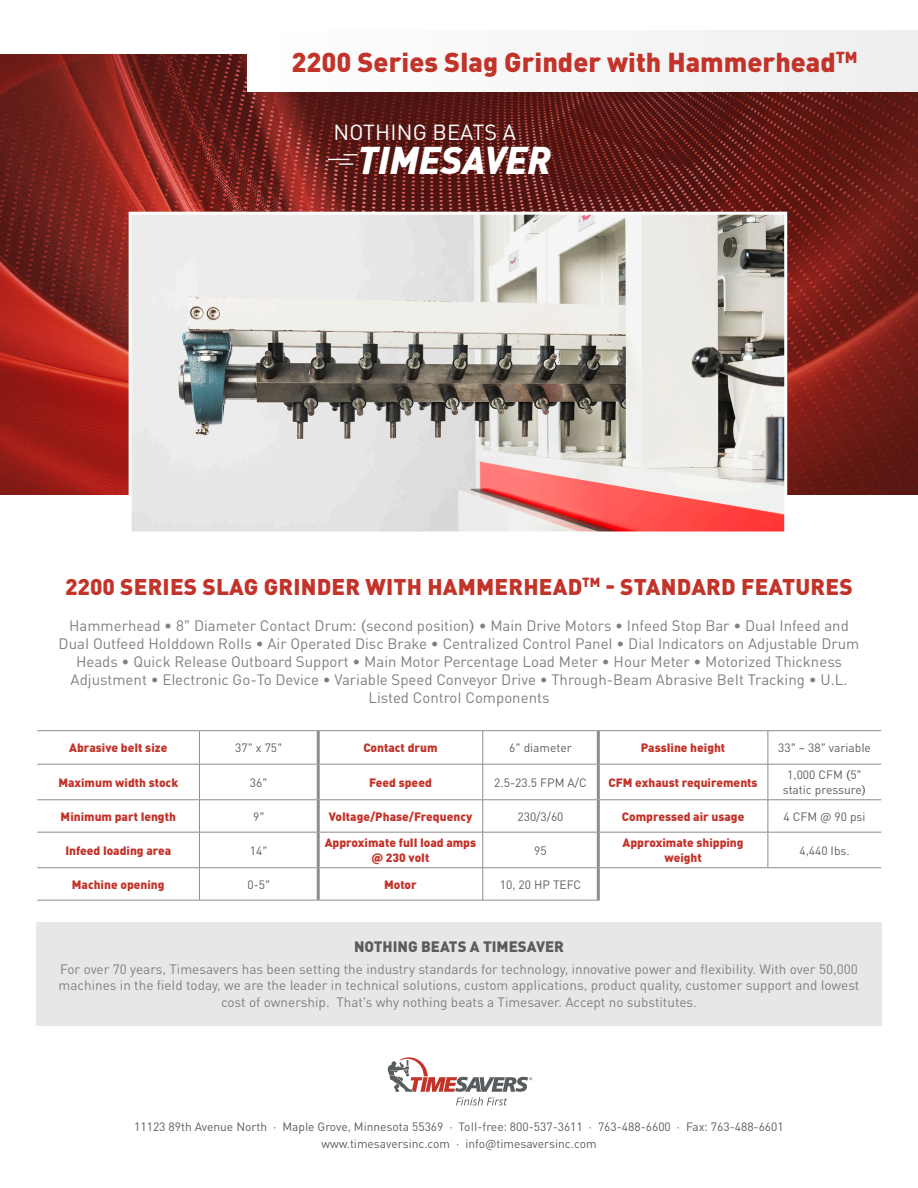
<style>
.page{position:relative;width:918px;height:1188px;background:#fff}
.page>*{position:absolute;margin:0;border:0;box-sizing:border-box;transform-origin:0 0}
.t1{font:italic 900 37.8px "DIN";color:#fff}
.t2{font:900 27px "DI Nc";color:#c2332a}
.t3{font:900 22.5px "DI Nc";letter-spacing:.01em;color:#c2332a}
.t4{font:21.6px "DI Nc";letter-spacing:.01em;color:#fff}
.t5{font:15px/18px "DI Nc";color:#817f80;text-align:center}
.t6{font:900 15px "DI Nc";color:#5a5d5f}
.t7{font:13.5px/16.2px "DI Nc";color:#817f80;text-align:center}
.t8{font:12px/14.4px "DI Nc";color:#5a5d5f;text-align:center}
.t9{font:900 12px/14.4px "DI Nc";color:#c2332a;text-align:center}
</style>
<div class="page">
<div style="left:36px;top:922px;width:846px;height:104px;background:#e9e6e6"></div>
<img style="left:0;top:55px;width:918px;height:440px">
<div style="left:247px;top:31px;width:671px;height:60px;background:#f7f6f6"></div>
<hr style="left:37px;top:764px;width:162px;height:1px;background:#8e8c8e">
<hr style="left:200px;top:764px;width:117px;height:1px;background:#8e8c8e">
<hr style="left:320px;top:764px;width:163px;height:1px;background:#8e8c8e">
<hr style="left:483px;top:764px;width:114px;height:1px;background:#8e8c8e">
<hr style="left:600px;top:764px;width:168px;height:1px;background:#8e8c8e">
<hr style="left:768px;top:764px;width:113px;height:1px;background:#8e8c8e">
<hr style="left:37px;top:800px;width:162px;height:1px;background:#8e8c8e">
<hr style="left:199px;top:800px;width:118px;height:1px;background:#8e8c8e">
<hr style="left:320px;top:800px;width:163px;height:1px;background:#8e8c8e">
<hr style="left:483px;top:800px;width:114px;height:1px;background:#8e8c8e">
<hr style="left:600px;top:800px;width:168px;height:1px;background:#8e8c8e">
<hr style="left:768px;top:800px;width:113px;height:1px;background:#8e8c8e">
<hr style="left:37px;top:832px;width:162px;height:1px;background:#8e8c8e">
<hr style="left:199px;top:832px;width:118px;height:1px;background:#8e8c8e">
<hr style="left:320px;top:832px;width:163px;height:1px;background:#8e8c8e">
<hr style="left:483px;top:832px;width:114px;height:1px;background:#8e8c8e">
<hr style="left:600px;top:832px;width:168px;height:1px;background:#8e8c8e">
<hr style="left:768px;top:832px;width:113px;height:1px;background:#8e8c8e">
<hr style="left:37px;top:867px;width:162px;height:1px;background:#8e8c8e">
<hr style="left:199px;top:867px;width:118px;height:1px;background:#8e8c8e">
<hr style="left:320px;top:867px;width:163px;height:1px;background:#8e8c8e">
<hr style="left:483px;top:867px;width:114px;height:1px;background:#8e8c8e">
<hr style="left:600px;top:867px;width:168px;height:1px;background:#8e8c8e">
<hr style="left:768px;top:867px;width:113px;height:1px;background:#8e8c8e">
<hr style="left:37px;top:900px;width:162px;height:1px;background:#8e8c8e">
<hr style="left:199px;top:900px;width:119px;height:1px;background:#8e8c8e">
<hr style="left:318px;top:900px;width:165px;height:1px;background:#8e8c8e">
<hr style="left:483px;top:900px;width:117px;height:1px;background:#8e8c8e">
<hr style="left:199px;top:731px;width:1px;height:33px;background:#8e8c8e">
<hr style="left:199px;top:764px;width:1px;height:36px;background:#8e8c8e">
<hr style="left:199px;top:800px;width:1px;height:32px;background:#8e8c8e">
<hr style="left:199px;top:832px;width:1px;height:36px;background:#8e8c8e">
<hr style="left:199px;top:868px;width:1px;height:32px;background:#8e8c8e">
<hr style="left:317px;top:731px;width:3px;height:33px;background:#8e8c8e">
<hr style="left:317px;top:764px;width:3px;height:36px;background:#8e8c8e">
<hr style="left:317px;top:800px;width:3px;height:32px;background:#8e8c8e">
<hr style="left:317px;top:832px;width:3px;height:36px;background:#8e8c8e">
<hr style="left:317px;top:868px;width:3px;height:32px;background:#8e8c8e">
<hr style="left:483px;top:731px;width:1px;height:33px;background:#8e8c8e">
<hr style="left:483px;top:764px;width:1px;height:36px;background:#8e8c8e">
<hr style="left:483px;top:800px;width:1px;height:32px;background:#8e8c8e">
<hr style="left:483px;top:832px;width:1px;height:36px;background:#8e8c8e">
<hr style="left:483px;top:868px;width:1px;height:32px;background:#8e8c8e">
<hr style="left:597px;top:731px;width:3px;height:33px;background:#8e8c8e">
<hr style="left:597px;top:764px;width:3px;height:36px;background:#8e8c8e">
<hr style="left:597px;top:800px;width:3px;height:32px;background:#8e8c8e">
<hr style="left:597px;top:832px;width:3px;height:36px;background:#8e8c8e">
<hr style="left:597px;top:868px;width:3px;height:32px;background:#8e8c8e">
<hr style="left:768px;top:731px;width:1px;height:33px;background:#8e8c8e">
<hr style="left:768px;top:764px;width:1px;height:36px;background:#8e8c8e">
<hr style="left:768px;top:800px;width:1px;height:32px;background:#8e8c8e">
<hr style="left:768px;top:832px;width:1px;height:36px;background:#8e8c8e">
<hr style="left:37px;top:730px;width:162px;height:1px;background:#8e8c8e">
<hr style="left:199px;top:730px;width:119px;height:1px;background:#8e8c8e">
<hr style="left:318px;top:730px;width:165px;height:1px;background:#8e8c8e">
<hr style="left:483px;top:730px;width:115px;height:1px;background:#8e8c8e">
<hr style="left:598px;top:730px;width:170px;height:1px;background:#8e8c8e">
<hr style="left:768px;top:730px;width:113px;height:1px;background:#8e8c8e">
<svg style="left:328px;top:154px;width:30px;height:11px"></svg>
<img style="left:133px;top:216px;width:650px;height:315px">
<div style="left:129px;top:212px;width:658px;height:323px;border:3px solid #fff"></div>
<svg style="left:387px;top:1057px;width:145px;height:48px"></svg>
<p class="t2" style="left:292px;top:44px;width:568px">2200 Series Slag Grinder with Hammerhead<sup>TM</sup></p>
<p class="t4" style="left:333px;top:118px;width:184px">NOTHING BEATS A</p>
<p class="t1" style="left:357px;top:135px;width:195px">TIMESAVER</p>
<p class="t3" style="left:65px;top:571px;width:789px">2200 SERIES SLAG GRINDER WITH HAMMERHEAD<sup>TM</sup> - STANDARD FEATURES</p>
<p class="t5" style="left:59px;top:617px;width:802px">Hammerhead • 8” Diameter Contact Drum: (second position) • Main Drive Motors • Infeed Stop Bar • Dual Infeed and Dual Outfeed Holddown Rolls • Air Operated Disc Brake • Centralized Control Panel • Dial Indicators on Adjustable Drum Heads • Quick Release Outboard Support • Main Motor Percentage Load Meter • Hour Meter • Motorized Thickness Adjustment • Electronic Go-To Device • Variable Speed Conveyor Drive • Through-Beam Abrasive Belt Tracking • U.L.<br>Listed Control Components</p>
<p class="t9" style="left:69px;top:740px;width:100px">Abrasive belt size</p>
<p class="t8" style="left:235px;top:740px;width:49px">37” x 75”</p>
<p class="t9" style="left:363px;top:740px;width:76px">Contact drum</p>
<p class="t8" style="left:509px;top:740px;width:64px">6” diameter</p>
<p class="t9" style="left:641px;top:740px;width:86px">Passline height</p>
<p class="t8" style="left:778px;top:740px;width:94px">33” – 38” variable</p>
<p class="t9" style="left:58px;top:775px;width:121px">Maximum width stock</p>
<p class="t8" style="left:250px;top:775px;width:19px">36”</p>
<p class="t9" style="left:369px;top:775px;width:64px">Feed speed</p>
<p class="t8" style="left:494px;top:775px;width:94px">2.5-23.5 FPM A/C</p>
<p class="t9" style="left:609px;top:775px;width:151px">CFM exhaust requirements</p>
<p class="t8" style="left:783px;top:768px;width:85px">1,000 CFM (5” static pressure)</p>
<p class="t9" style="left:61px;top:809px;width:117px">Minimum part length</p>
<p class="t8" style="left:253px;top:809px;width:13px">9”</p>
<p class="t9" style="left:329px;top:809px;width:145px">Voltage/Phase/Frequency</p>
<p class="t8" style="left:517px;top:809px;width:48px">230/3/60</p>
<p class="t9" style="left:622px;top:809px;width:124px">Compressed air usage</p>
<p class="t8" style="left:784px;top:809px;width:84px">4 CFM @ 90 psi</p>
<p class="t9" style="left:65px;top:843px;width:107px">Infeed loading area</p>
<p class="t8" style="left:250px;top:843px;width:19px">14”</p>
<p class="t9" style="left:325px;top:835px;width:153px">Approximate full load amps @ 230 volt</p>
<p class="t8" style="left:534px;top:843px;width:14px">95</p>
<p class="t9" style="left:623px;top:835px;width:123px">Approximate shipping weight</p>
<p class="t8" style="left:799px;top:843px;width:52px">4,440 lbs.</p>
<p class="t9" style="left:72px;top:876px;width:94px">Machine opening</p>
<p class="t8" style="left:247px;top:877px;width:24px">0-5”</p>
<p class="t9" style="left:384px;top:876px;width:34px">Motor</p>
<p class="t8" style="left:500px;top:877px;width:83px">10, 20 HP TEFC</p>
<p class="t6" style="left:354px;top:936px;width:211px">NOTHING BEATS A TIMESAVER</p>
<p class="t7" style="left:59px;top:961px;width:802px">For over 70 years, Timesavers has been setting the industry standards for technology, innovative power and flexibility. With over 50,000 machines in the field today, we are the leader in technical solutions, custom applications, product quality, customer support and lowest cost of ownership. That’s why nothing beats a Timesaver. Accept no substitutes.</p>
<p class="t8" style="left:134px;top:1120px;width:651px">11123 89th Avenue North · Maple Grove, Minnesota 55369 · Toll-free: 800-537-3611 · 763-488-6600 · Fax: 763-488-6601</p>
<p class="t8" style="left:321px;top:1136px;width:277px">www.timesaversinc.com · info@timesaversinc.com</p>
</div>
